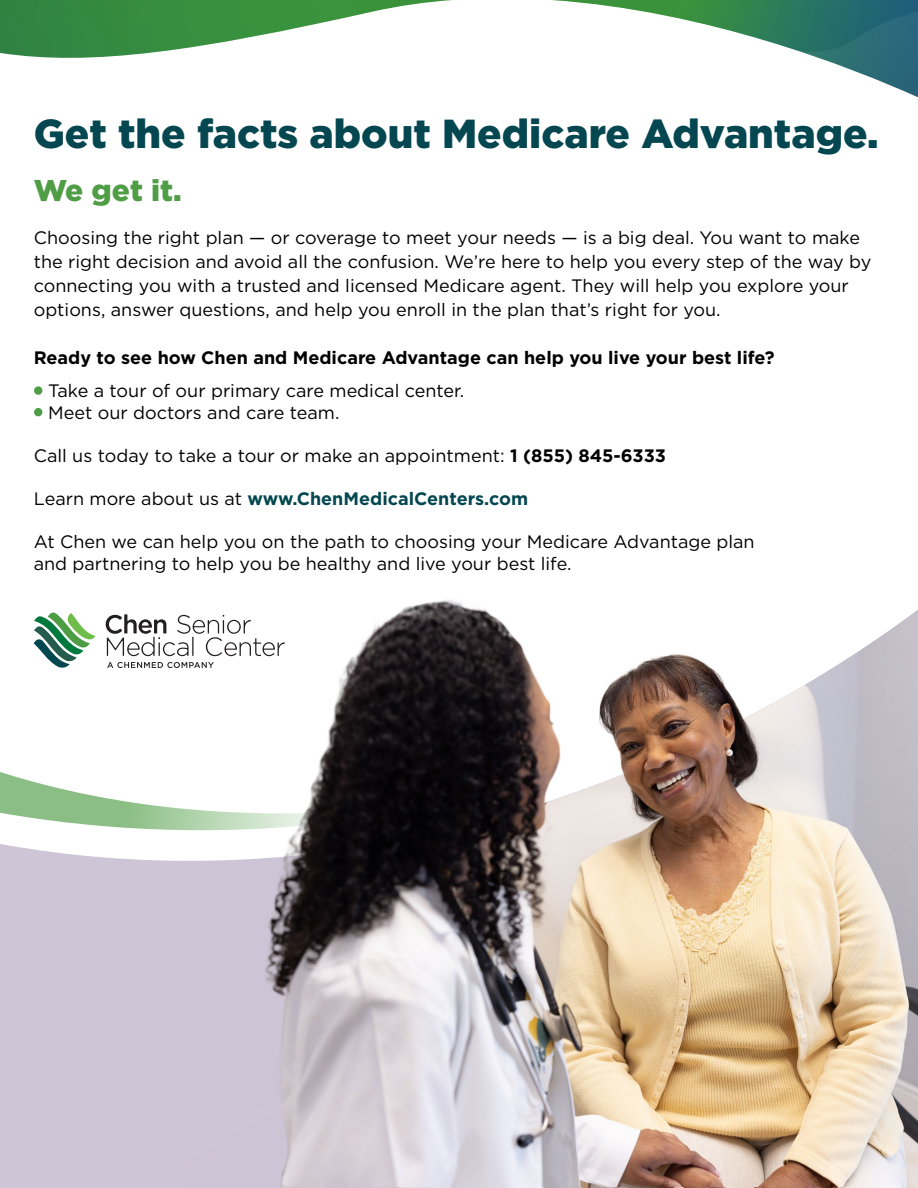
<style>
.page{position:relative;width:918px;height:1188px;background:#fff}
.page>*{position:absolute;margin:0;border:0;box-sizing:border-box;transform-origin:0 0}
.t1{font:900 40.5px "Gotham";color:#044750}
.t2{font:900 30px "Gotham";color:#4f9d45}
.t3{font:18px/24px "Gotham";color:#000}
.t4{font:700 18px "Gotham";color:#000}
.t5{font:700 18px "Gotham";color:#044750}
.s1{font-weight:700;color:#4f9d45}
.s2{font-weight:700}
.s3{font-weight:400;color:#000}
</style>
<div class="page">
<svg style="left:0;top:622px;width:183px;height:566px;fill:#cec5d6"></svg>
<img style="left:183px;top:656px;width:735px;height:532px">
<img style="left:223px;top:600px;width:695px;height:587px">
<svg style="left:34px;top:612px;width:61px;height:57px"></svg>
<svg style="left:107px;top:662px;width:107px;height:6px"></svg>
<svg style="left:106px;top:614px;width:179px;height:42px"></svg>
<img style="left:0;top:0;width:918px;height:97px">
<h1 class="t1" style="left:34px;top:106px;width:846px">Get the facts about Medicare Advantage.</h1>
<h2 class="t2" style="left:34px;top:170px;width:150px">We get it.</h2>
<p class="t3" style="left:34px;top:225px;width:839px">Choosing the right plan — or coverage to meet your needs — is a big deal. You want to make the right decision and avoid all the confusion. We’re here to help you every step of the way by connecting you with a trusted and licensed Medicare agent. They will help you explore your options, answer questions, and help you enroll in the plan that’s right for you.</p>
<p class="t4" style="left:34px;top:346px;width:742px">Ready to see how Chen and Medicare Advantage can help you live your best life?</p>
<p class="t3" style="left:34px;top:378px;width:432px"><span class="s1">•</span> Take a tour of our primary care medical center.</p>
<p class="t3" style="left:34px;top:400px;width:307px"><span class="s1">•</span> Meet our doctors and care team.</p>
<p class="t3" style="left:34px;top:443px;width:634px">Call us today to take a tour or make an appointment: <span class="s2">1 (855) 845-6333</span></p>
<p class="t5" style="left:34px;top:487px;width:496px"><span class="s3">Learn more about us at</span> www.ChenMedicalCenters.com</p>
<p class="t3" style="left:34px;top:531px;width:722px;line-height:21.6px">At Chen we can help you on the path to choosing your Medicare Advantage plan and partnering to help you be healthy and live your best life.</p>
</div>
